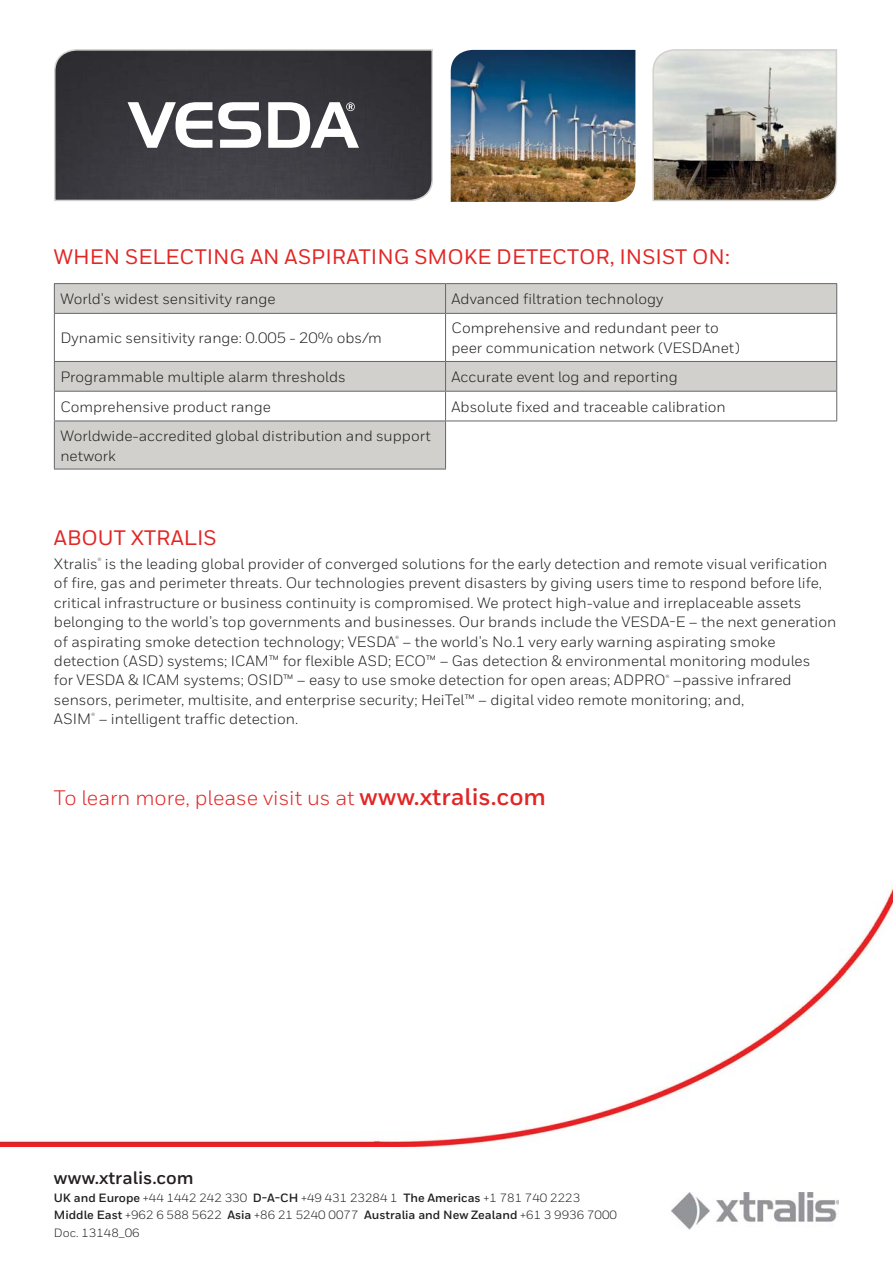
<style>
.page{position:relative;width:893px;height:1263px;background:#fff}
.page>*{position:absolute;margin:0;border:0;box-sizing:border-box;transform-origin:0 0}
.t1{font:500 21px "Honeywell Sans";color:#e12726}
.t2{font:21px "Honeywell Sans";color:#e12726}
.t3{font:700 18px "Honeywell Sans";color:#231f20}
.t4{font:15px/19.5px "Honeywell Sans";color:#231f20}
.t5{font:12px/18px "Honeywell Sans";color:#231f20}
.s1{font-weight:700;font-size:24px}
.s2{font-weight:700}
</style>
<div class="page">
<img style="left:0;top:886px;width:893px;height:260px">
<img style="left:451px;top:50px;width:184px;height:152px">
<svg style="left:652px;top:49px;width:185px;height:152px;background:#a49f97"></svg>
<svg style="left:54px;top:49px;width:379px;height:152px;background:#3d3c41"></svg>
<svg style="left:128px;top:102px;width:84px;height:46px"></svg>
<svg style="left:218px;top:102px;width:43px;height:46px"></svg>
<svg style="left:268px;top:102px;width:91px;height:46px"></svg>
<img style="left:672px;top:1192px;width:167px;height:38px">
<svg style="left:55px;top:284px;width:781px;height:185px;fill:#d2d0cd"></svg>
<svg style="left:55px;top:314px;width:781px;height:107px"></svg>
<hr style="left:54px;top:283px;width:391px;height:1px;background:#64666a">
<svg style="left:54px;top:284px;width:1px;height:29px"></svg>
<hr style="left:445px;top:283px;width:392px;height:1px;background:#64666a">
<svg style="left:445px;top:284px;width:1px;height:29px"></svg>
<svg style="left:836px;top:284px;width:1px;height:29px"></svg>
<hr style="left:54px;top:313px;width:391px;height:1px;background:#64666a">
<hr style="left:54px;top:314px;width:1px;height:47px;background:#64666a">
<hr style="left:445px;top:313px;width:392px;height:1px;background:#64666a">
<hr style="left:445px;top:314px;width:1px;height:47px;background:#64666a">
<hr style="left:836px;top:314px;width:1px;height:47px;background:#64666a">
<hr style="left:54px;top:361px;width:391px;height:1px;background:#64666a">
<hr style="left:445px;top:361px;width:392px;height:1px;background:#64666a">
<hr style="left:54px;top:391px;width:391px;height:1px;background:#64666a">
<svg style="left:54px;top:362px;width:1px;height:59px"></svg>
<hr style="left:445px;top:391px;width:392px;height:1px;background:#64666a">
<svg style="left:445px;top:362px;width:1px;height:59px"></svg>
<svg style="left:836px;top:362px;width:1px;height:59px"></svg>
<hr style="left:54px;top:421px;width:391px;height:1px;background:#64666a">
<hr style="left:54px;top:421px;width:1px;height:48px;background:#64666a">
<hr style="left:445px;top:421px;width:392px;height:1px;background:#64666a">
<hr style="left:445px;top:421px;width:1px;height:48px;background:#64666a">
<hr style="left:54px;top:469px;width:392px;height:1px;background:#64666a">
<h1 class="t1" style="left:54px;top:245px;width:677px">WHEN SELECTING AN ASPIRATING SMOKE DETECTOR, INSIST ON:</h1>
<p class="t4" style="left:60px;top:291px;width:217px">World’s widest sensitivity range</p>
<p class="t4" style="left:451px;top:291px;width:213px">Advanced filtration technology</p>
<p class="t4" style="left:60px;top:329px;width:323px">Dynamic sensitivity range: 0.005 - 20% obs/m</p>
<p class="t4" style="left:451px;top:320px;width:290px">Comprehensive and redundant peer to peer communication network (VESDAnet)</p>
<p class="t4" style="left:60px;top:368px;width:287px">Programmable multiple alarm thresholds</p>
<p class="t4" style="left:451px;top:368px;width:228px">Accurate event log and reporting</p>
<p class="t4" style="left:60px;top:398px;width:212px">Comprehensive product range</p>
<p class="t4" style="left:451px;top:398px;width:276px">Absolute fixed and traceable calibration</p>
<p class="t4" style="left:60px;top:427px;width:372px">Worldwide-accredited global distribution and support network</p>
<h1 class="t1" style="left:54px;top:525px;width:164px">ABOUT XTRALIS</h1>
<p class="t4" style="left:54px;top:555px;width:784px">Xtralis<sup>®</sup> is the leading global provider of converged solutions for the early detection and remote visual verification of fire, gas and perimeter threats. Our technologies prevent disasters by giving users time to respond before life, critical infrastructure or business continuity is compromised. We protect high-value and irreplaceable assets belonging to the world’s top governments and businesses. Our brands include the VESDA-E – the next generation of aspirating smoke detection technology; VESDA<sup>®</sup> – the world’s No.1 very early warning aspirating smoke detection (ASD) systems; ICAM™ for flexible ASD; ECO™ – Gas detection &amp; environmental monitoring modules<br>for VESDA &amp; ICAM systems; OSID™ – easy to use smoke detection for open areas; ADPRO<sup>®</sup> –passive infrared sensors, perimeter, multisite, and enterprise security; HeiTel™ – digital video remote monitoring; and,<br>ASIM<sup>®</sup> – intelligent traffic detection.</p>
<h1 class="t2" style="left:54px;top:790px;width:494px">To learn more, please visit us at <span class="s1">www.xtralis.com</span></h1>
<p class="t3" style="left:54px;top:1167px;width:141px">www.xtralis.com</p>
<p class="t5" style="left:54px;top:1189px;width:565px"><span class="s2">UK and Europe</span> +44 1442 242 330 <span class="s2">D-A-CH</span> +49 431 23284 1 <span class="s2">The Americas</span> +1 781 740 2223<br><span class="s2">Middle East</span> +962 6 588 5622 <span class="s2">Asia</span> +86 21 5240 0077 <span class="s2">Australia and New Zealand</span> +61 3 9936 7000<br>Doc. 13148_06</p>
</div>
